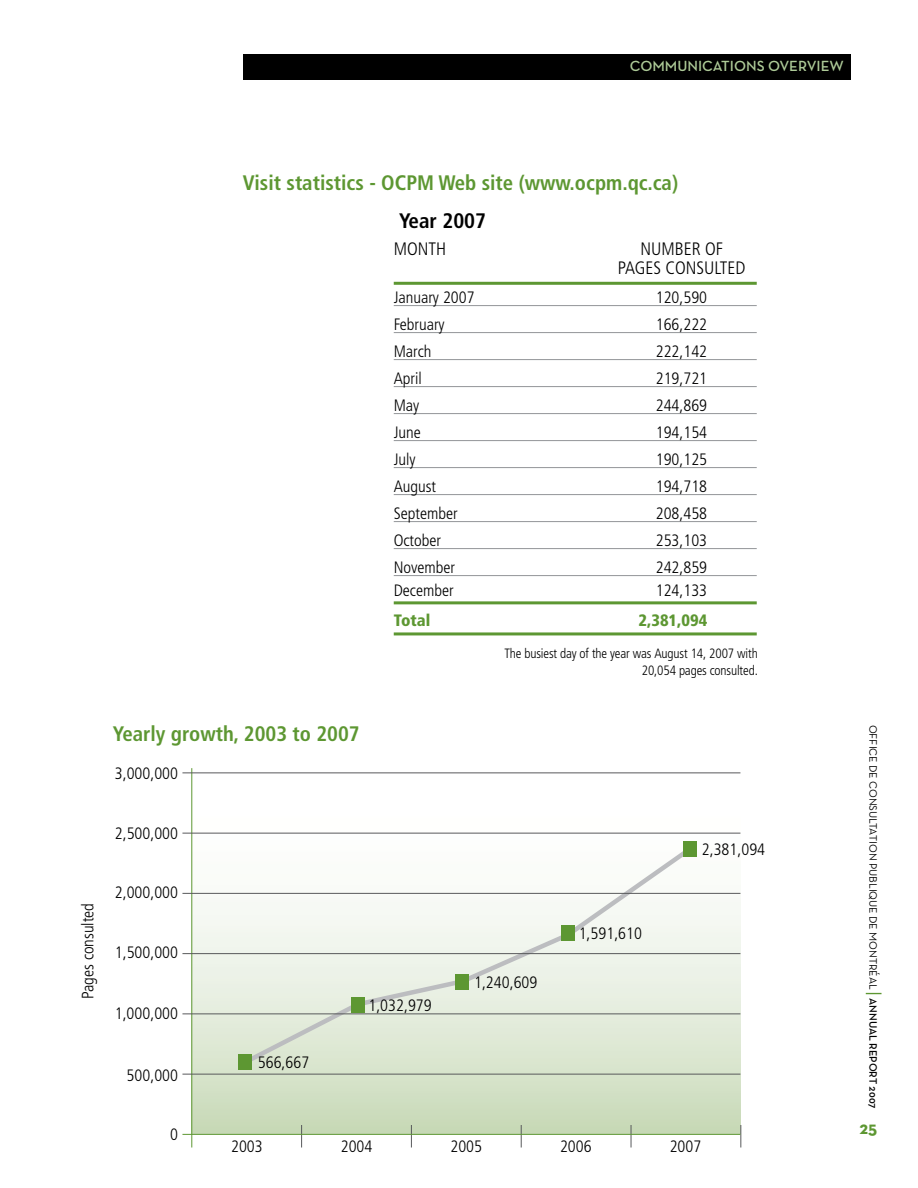
<style>
.page{position:relative;width:918px;height:1188px;background:#fff}
.page>*{position:absolute;margin:0;border:0;box-sizing:border-box;transform-origin:0 0}
.t1{font:700 condensed 21px "Frutiger";color:#5d9732}
.t2{font:700 condensed 21px "Frutiger";color:#000}
.t3{font:300 condensed 18px/19.5px "Frutiger";color:#000}
.t4{font:700 18px "Neutra Text";color:#5d9732}
.t5{font:300 condensed 16.5px "Frutiger";color:#000}
.t6{font:900 condensed 16.5px "Frutiger";color:#5d9732}
.t7{font:600 15px "Neutra Text";color:#aecb98}
.t8{font:300 condensed 13.5px/16.5px "Frutiger";letter-spacing:-.01em;color:#000;text-align:right}
.t9{font:10.95px "Neutra Text TF";color:#000}
.s1{font-weight:600}
</style>
<div class="page">
<svg style="left:866px;top:993px;width:16px;height:1px"></svg>
<div style="left:243px;top:54px;width:607px;height:26px;background:#000"></div>
<hr style="left:394px;top:282px;width:363px;height:3px;background:#5d9732">
<hr style="left:394px;top:305px;width:363px;height:1px;background:#939598">
<hr style="left:394px;top:332px;width:363px;height:1px;background:#939598">
<hr style="left:394px;top:359px;width:363px;height:1px;background:#939598">
<hr style="left:394px;top:386px;width:363px;height:1px;background:#939598">
<hr style="left:394px;top:413px;width:363px;height:1px;background:#939598">
<hr style="left:394px;top:440px;width:363px;height:1px;background:#939598">
<hr style="left:394px;top:467px;width:363px;height:1px;background:#939598">
<hr style="left:394px;top:494px;width:363px;height:1px;background:#939598">
<hr style="left:394px;top:521px;width:363px;height:1px;background:#939598">
<hr style="left:394px;top:548px;width:363px;height:1px;background:#939598">
<hr style="left:394px;top:575px;width:363px;height:1px;background:#939598">
<hr style="left:394px;top:601px;width:363px;height:3px;background:#5d9732">
<hr style="left:394px;top:632px;width:363px;height:3px;background:#5d9732">
<div style="left:192px;top:772px;width:549px;height:362px;background:linear-gradient(to bottom,#fff,#cfdec1)"></div>
<svg style="left:239px;top:842px;width:458px;height:226px"></svg>
<hr style="left:191px;top:768px;width:1px;height:380px;background:#5d9732">
<svg style="left:301px;top:1125px;width:1px;height:23px"></svg>
<svg style="left:411px;top:1125px;width:1px;height:23px"></svg>
<svg style="left:521px;top:1125px;width:1px;height:23px"></svg>
<svg style="left:631px;top:1125px;width:1px;height:23px"></svg>
<svg style="left:740px;top:1125px;width:1px;height:23px"></svg>
<hr style="left:182px;top:772px;width:558px;height:1px;background:#58595b">
<hr style="left:182px;top:833px;width:558px;height:1px;background:#58595b">
<hr style="left:182px;top:893px;width:558px;height:1px;background:#58595b">
<hr style="left:182px;top:953px;width:558px;height:1px;background:#58595b">
<hr style="left:182px;top:1014px;width:558px;height:1px;background:#58595b">
<hr style="left:182px;top:1074px;width:558px;height:1px;background:#58595b">
<hr style="left:182px;top:1134px;width:558px;height:1px;background:#5d9732">
<div style="left:239px;top:1054px;width:13px;height:16px;background:#5d9732"></div>
<div style="left:351px;top:997px;width:13px;height:15px;background:#5d9732"></div>
<div style="left:456px;top:974px;width:13px;height:16px;background:#5d9732"></div>
<div style="left:562px;top:925px;width:13px;height:16px;background:#5d9732"></div>
<div style="left:684px;top:842px;width:13px;height:15px;background:#5d9732"></div>
<p class="t7" style="left:630px;top:57px;width:216px">COMMUNICATIONS OVERVIEW</p>
<p class="t1" style="left:243px;top:170px;width:437px">Visit statistics - OCPM Web site (www.ocpm.qc.ca)</p>
<p class="t2" style="left:399px;top:208px;width:89px">Year 2007</p>
<p class="t3" style="left:394px;top:239px;width:22px">Month</p>
<p class="t3" style="left:640px;top:239px;width:22px">Number</p>
<p class="t3" style="left:618px;top:239px;width:129px;text-indent:87px">of<br>PAGES CONSULTED</p>
<p class="t5" style="left:394px;top:288px;width:82px">January 2007</p>
<p class="t5" style="left:656px;top:288px;width:53px">120,590</p>
<p class="t5" style="left:394px;top:315px;width:53px">February</p>
<p class="t5" style="left:656px;top:315px;width:53px">166,222</p>
<p class="t5" style="left:394px;top:342px;width:39px">March</p>
<p class="t5" style="left:656px;top:342px;width:53px">222,142</p>
<p class="t5" style="left:394px;top:369px;width:30px">April</p>
<p class="t5" style="left:656px;top:369px;width:53px">219,721</p>
<p class="t5" style="left:394px;top:396px;width:27px">May</p>
<p class="t5" style="left:656px;top:396px;width:53px">244,869</p>
<p class="t5" style="left:394px;top:423px;width:29px">June</p>
<p class="t5" style="left:656px;top:423px;width:53px">194,154</p>
<p class="t5" style="left:394px;top:450px;width:23px">July</p>
<p class="t5" style="left:656px;top:450px;width:53px">190,125</p>
<p class="t5" style="left:394px;top:477px;width:44px">August</p>
<p class="t5" style="left:656px;top:477px;width:53px">194,718</p>
<p class="t5" style="left:394px;top:504px;width:65px">September</p>
<p class="t5" style="left:656px;top:504px;width:53px">208,458</p>
<p class="t5" style="left:394px;top:531px;width:49px">October</p>
<p class="t5" style="left:656px;top:531px;width:53px">253,103</p>
<p class="t5" style="left:394px;top:558px;width:63px">November</p>
<p class="t5" style="left:656px;top:558px;width:53px">242,859</p>
<p class="t5" style="left:394px;top:581px;width:61px">December</p>
<p class="t5" style="left:656px;top:581px;width:53px">124,133</p>
<p class="t6" style="left:394px;top:610px;width:38px">Total</p>
<p class="t6" style="left:639px;top:610px;width:70px">2,381,094</p>
<p class="t8" style="left:504px;top:645px;width:255px">The busiest day of the year was August 14, 2007 with<br>20,054 pages consulted.</p>
<p class="t1" style="left:113px;top:721px;width:248px">Yearly growth, 2003 to 2007</p>
<p class="t5" style="left:115px;top:764px;width:65px">3,000,000</p>
<p class="t5" style="left:115px;top:824px;width:65px">2,500,000</p>
<p class="t5" style="left:78px;top:999px;width:98px;rotate:-90deg">Pages consulted</p>
<p class="t5" style="left:115px;top:883px;width:65px">2,000,000</p>
<p class="t5" style="left:115px;top:943px;width:65px">1,500,000</p>
<p class="t5" style="left:115px;top:1004px;width:65px">1,000,000</p>
<p class="t5" style="left:127px;top:1066px;width:53px">500,000</p>
<p class="t5" style="left:258px;top:1053px;width:53px">566,667</p>
<p class="t5" style="left:368px;top:996px;width:65px">1,032,979</p>
<p class="t5" style="left:474px;top:973px;width:65px">1,240,609</p>
<p class="t5" style="left:579px;top:923px;width:65px">1,591,610</p>
<p class="t5" style="left:702px;top:840px;width:65px">2,381,094</p>
<p class="t5" style="left:170px;top:1125px;width:9px">0</p>
<p class="t5" style="left:231px;top:1136px;width:33px">2003</p>
<p class="t5" style="left:341px;top:1136px;width:33px">2004</p>
<p class="t5" style="left:450px;top:1136px;width:33px">2005</p>
<p class="t5" style="left:560px;top:1136px;width:33px">2006</p>
<p class="t5" style="left:670px;top:1136px;width:33px">2007</p>
<p class="t9" style="left:880px;top:725px;width:386px;rotate:90deg">Office de consultation publique de Montréal <span class="s1">ANNUAL REPORT 2007</span></p>
<p class="t4" style="left:859px;top:1117px;width:19px">25</p>
</div>
